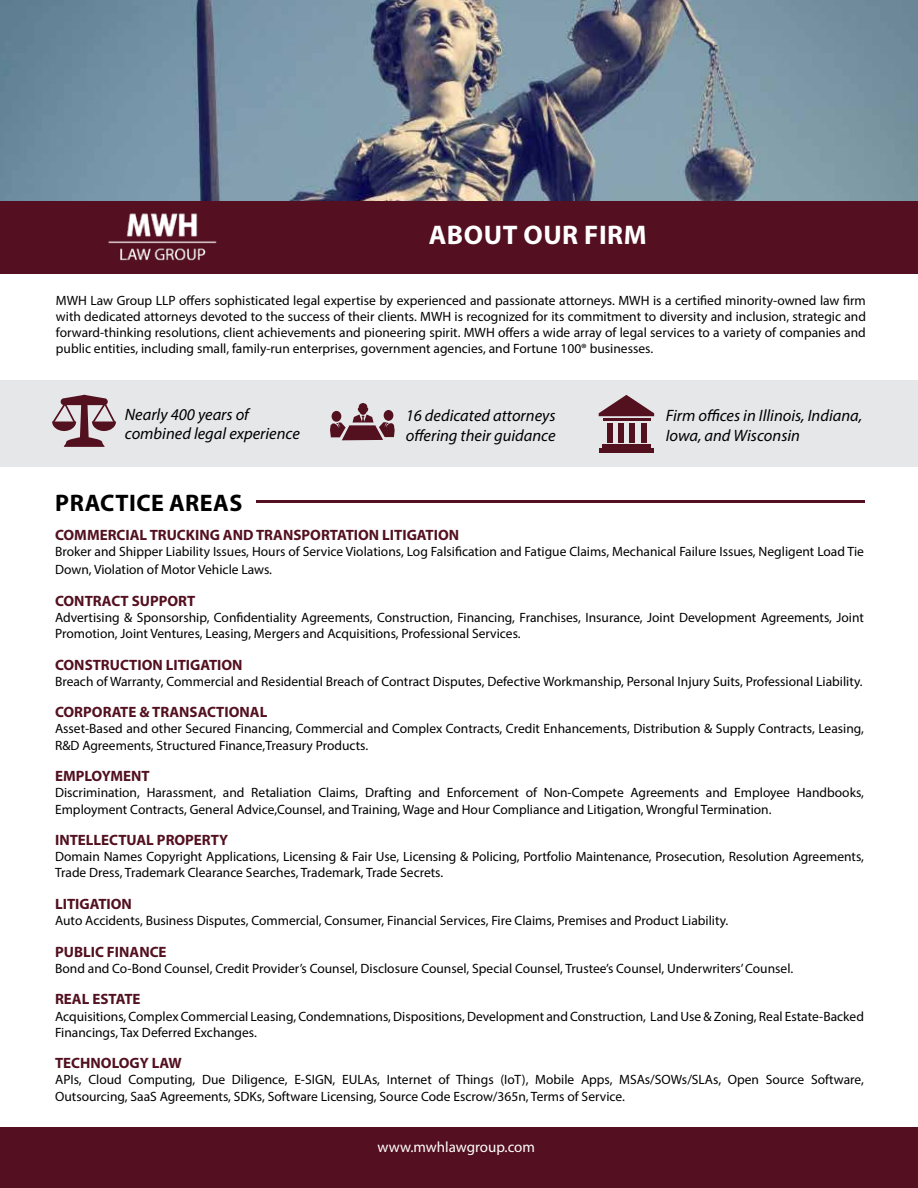
<style>
.page{position:relative;width:918px;height:1188px;background:#fff}
.page>*{position:absolute;margin:0;border:0;box-sizing:border-box;transform-origin:0 0}
.t1{font:700 27px "Myriad Pro";letter-spacing:.02em;color:#fff}
.t2{font:700 24px "Myriad Pro";letter-spacing:.02em;color:#000}
.t3{font:italic 16.5px/19.8px "Myriad Pro";color:#000}
.t4{font:700 15px "Myriad Pro";color:#531120}
.t5{font:15px "Myriad Pro";color:#fff}
.t6{font:13.5px/16.2px "Myriad Pro";color:#000}
</style>
<div class="page">
<img style="left:0;top:0;width:918px;height:201px">
<div style="left:0;top:201px;width:918px;height:72px;background:#540f21"></div>
<img style="left:108px;top:213px;width:109px;height:48px">
<div style="left:0;top:1128px;width:918px;height:60px;background:#540f21"></div>
<hr style="left:256px;top:500px;width:609px;height:3px;background:#540f21">
<div style="left:0;top:380px;width:918px;height:86px;background:#e6e7e8"></div>
<svg style="left:599px;top:395px;width:55px;height:21px"></svg>
<hr style="left:603px;top:419px;width:48px;height:2px;background:#531120">
<div style="left:618px;top:424px;width:6px;height:19px;background:#531120"></div>
<div style="left:607px;top:424px;width:5px;height:19px;background:#531120"></div>
<div style="left:630px;top:424px;width:5px;height:19px;background:#531120"></div>
<div style="left:641px;top:424px;width:5px;height:19px;background:#531120"></div>
<hr style="left:602px;top:445px;width:49px;height:3px;background:#531120">
<div style="left:599px;top:448px;width:54px;height:5px;background:#531120"></div>
<svg style="left:52px;top:395px;width:64px;height:52px"></svg>
<svg style="left:330px;top:403px;width:65px;height:37px"></svg>
<h1 class="t1" style="left:429px;top:217px;width:219px">ABOUT OUR FIRM</h1>
<p class="t6" style="left:56px;top:292px;width:812px;text-align:justify">MWH Law Group LLP offers sophisticated legal expertise by experienced and passionate attorneys. MWH is a certified minority-owned law firm with dedicated attorneys devoted to the success of their clients. MWH is recognized for its commitment to diversity and inclusion, strategic and forward-thinking resolutions, client achievements and pioneering spirit. MWH offers a wide array of legal services to a variety of companies and public entities, including small, family-run enterprises, government agencies, and Fortune 100® businesses.</p>
<p class="t3" style="left:125px;top:404px;width:177px">Nearly 400 years of combined legal experience</p>
<p class="t3" style="left:406px;top:405px;width:151px">16 dedicated attorneys offering their guidance</p>
<p class="t3" style="left:666px;top:405px;width:198px">Firm offices in Illinois, Indiana,<br>Iowa, and Wisconsin</p>
<h2 class="t2" style="left:55px;top:487px;width:189px">PRACTICE AREAS</h2>
<p class="t4" style="left:55px;top:525px;width:406px">COMMERCIAL TRUCKING AND TRANSPORTATION LITIGATION</p>
<p class="t6" style="left:55px;top:542px;width:810px;line-height:18px">Broker and Shipper Liability Issues, Hours of Service Violations, Log Falsification and Fatigue Claims, Mechanical Failure Issues, Negligent Load Tie<br>Down, Violation of Motor Vehicle Laws.</p>
<p class="t4" style="left:55px;top:591px;width:142px">CONTRACT SUPPORT</p>
<p class="t6" style="left:55px;top:609px;width:810px">Advertising &amp; Sponsorship, Confidentiality Agreements, Construction, Financing, Franchises, Insurance, Joint Development Agreements, Joint<br>Promotion, Joint Ventures, Leasing, Mergers and Acquisitions, Professional Services.</p>
<p class="t4" style="left:55px;top:655px;width:189px">CONSTRUCTION LITIGATION</p>
<p class="t6" style="left:55px;top:673px;width:809px">Breach of Warranty, Commercial and Residential Breach of Contract Disputes, Defective Workmanship, Personal Injury Suits, Professional Liability.</p>
<p class="t4" style="left:55px;top:702px;width:214px">CORPORATE &amp; TRANSACTIONAL</p>
<p class="t6" style="left:55px;top:721px;width:810px">Asset-Based and other Secured Financing, Commercial and Complex Contracts, Credit Enhancements, Distribution &amp; Supply Contracts, Leasing,<br>R&amp;D Agreements, Structured Finance,Treasury Products.</p>
<p class="t4" style="left:55px;top:766px;width:96px">EMPLOYMENT</p>
<p class="t6" style="left:55px;top:784px;width:810px">Discrimination, Harassment, and Retaliation Claims, Drafting and Enforcement of Non-Compete Agreements and Employee Handbooks,<br>Employment Contracts, General Advice,Counsel, and Training, Wage and Hour Compliance and Litigation, Wrongful Termination.</p>
<p class="t4" style="left:55px;top:830px;width:175px">INTELLECTUAL PROPERTY</p>
<p class="t6" style="left:55px;top:848px;width:810px">Domain Names Copyright Applications, Licensing &amp; Fair Use, Licensing &amp; Policing, Portfolio Maintenance, Prosecution, Resolution Agreements,<br>Trade Dress, Trademark Clearance Searches, Trademark, Trade Secrets.</p>
<p class="t4" style="left:55px;top:894px;width:78px">LITIGATION</p>
<p class="t6" style="left:55px;top:912px;width:675px">Auto Accidents, Business Disputes, Commercial, Consumer, Financial Services, Fire Claims, Premises and Product Liability.</p>
<p class="t4" style="left:55px;top:942px;width:113px">PUBLIC FINANCE</p>
<p class="t6" style="left:55px;top:960px;width:740px">Bond and Co-Bond Counsel, Credit Provider’s Counsel, Disclosure Counsel, Special Counsel, Trustee’s Counsel, Underwriters’ Counsel.</p>
<p class="t4" style="left:55px;top:989px;width:87px">REAL ESTATE</p>
<p class="t6" style="left:55px;top:1008px;width:810px">Acquisitions, Complex Commercial Leasing, Condemnations, Dispositions, Development and Construction, Land Use &amp; Zoning, Real Estate-Backed<br>Financings, Tax Deferred Exchanges.</p>
<p class="t4" style="left:55px;top:1053px;width:128px">TECHNOLOGY LAW</p>
<p class="t6" style="left:55px;top:1072px;width:810px">APIs, Cloud Computing, Due Diligence, E-SIGN, EULAs, Internet of Things (IoT), Mobile Apps, MSAs/SOWs/SLAs, Open Source Software,<br>Outsourcing, SaaS Agreements, SDKs, Software Licensing, Source Code Escrow/365n, Terms of Service.</p>
<p class="t5" style="left:378px;top:1138px;width:159px">www.mwhlawgroup.com</p>
</div>
